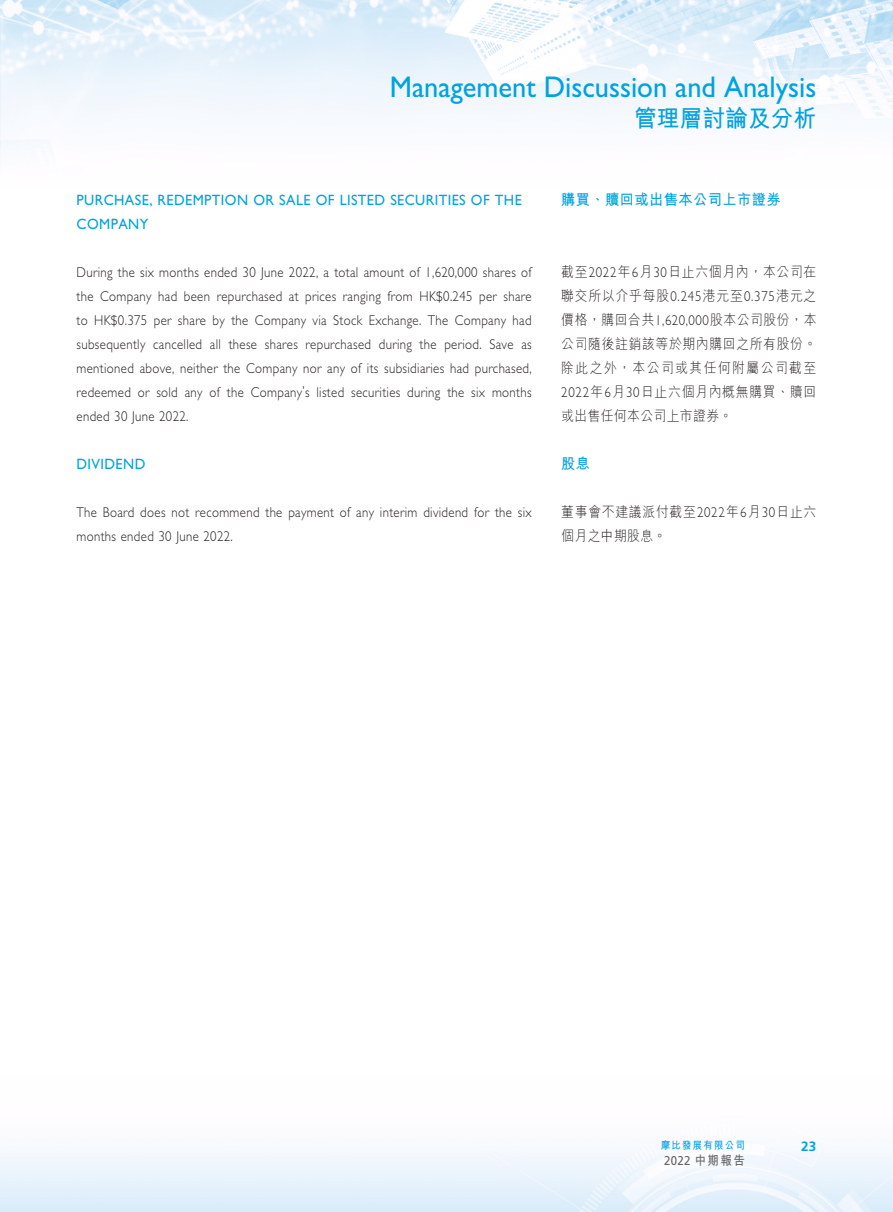
<style>
.page{position:relative;width:893px;height:1212px;background:#fff}
.page>*{position:absolute;margin:0;border:0;box-sizing:border-box;transform-origin:0 0}
.t1{font:30px "Gill Sans Std";color:#00a2df;scale:.95 1}
.t2{font:700 24px "M Hei HK";color:#00a2df;scale:.95 1}
.t3{font:15px/24px "Gill Sans Std";letter-spacing:.03em;color:#00a2df;scale:.95 1}
.t4{font:700 15px "M Hei HK";letter-spacing:.03em;color:#00a2df;scale:.95 1}
.t5{font:300 14.25px/24px "Gill Sans Std";letter-spacing:.03em;color:#231f20;text-align:justify;scale:.9 1}
.t6{font:300 14.25px/24px "M Hei HK";letter-spacing:.055em;color:#231f20;text-align:justify;scale:.9 1}
.t7{font:700 13.5px "Frutiger LT Std";color:#00a2df}
.t8{font:12.75px "Frutiger LT Std";color:#636366;scale:.9 1}
.t9{font:700 10.5px "M Hei HK";letter-spacing:.13em;color:#00a2df;scale:.9 1}
.s1{font-family:"Gill Sans Std"}
.s2{font-family:"M Hei HK";font-weight:700}
</style>
<div class="page">
<img style="left:0;top:0;width:893px;height:1212px">
<h1 class="t1" style="left:390px;top:70px;width:451px">Management Discussion and Analysis</h1>
<h2 class="t2" style="left:634px;top:101px;width:194px">管理層討論及分析</h2>
<p class="t3" style="left:77px;top:188px;width:470px">PURCHASE, REDEMPTION OR SALE OF LISTED SECURITIES OF THE<br>COMPANY</p>
<p class="t5" style="left:77px;top:260px;width:507px">During the six months ended 30 June 2022, a total amount of 1,620,000 shares of the Company had been repurchased at prices ranging from HK$0.245 per share to HK$0.375 per share by the Company via Stock Exchange. The Company had subsequently cancelled all these shares repurchased during the period. Save as mentioned above, neither the Company nor any of its subsidiaries had purchased, redeemed or sold any of the Company’s listed securities during the six months ended 30 June 2022.</p>
<p class="t3" style="left:77px;top:452px;width:74px">DIVIDEND</p>
<p class="t5" style="left:77px;top:500px;width:507px">The Board does not recommend the payment of any interim dividend for the six months ended 30 June 2022.</p>
<p class="t4" style="left:561px;top:188px;width:232px">購買、贖回或出售本公司上市證券</p>
<p class="t6" style="left:561px;top:259px;width:285px">截至<span class="s1">2022</span>年<span class="s1">6</span>月<span class="s1">30</span>日止六個月內，本公司在聯交所以介乎每股<span class="s1">0.245</span>港元至<span class="s1">0.375</span>港元之價格，購回合共<span class="s1">1,620,000</span>股本公司股份，本公司隨後註銷該等於期內購回之所有股份。除此之外，本公司或其任何附屬公司截至<span class="s1">2022</span>年<span class="s1">6</span>月<span class="s1">30</span>日止六個月內概無購買、贖回或出售任何本公司上市證券。</p>
<p class="t4" style="left:561px;top:452px;width:32px">股息</p>
<p class="t6" style="left:561px;top:499px;width:285px">董事會不建議派付截至<span class="s1">2022</span>年<span class="s1">6</span>月<span class="s1">30</span>日止六個月之中期股息。</p>
<p class="t9" style="left:661px;top:1138px;width:95px">摩比發展有限公司</p>
<p class="t7" style="left:801px;top:1138px;width:17px">23</p>
<p class="t8" style="left:664px;top:1153px;width:91px">2022 <span class="s2">中期報告</span></p>
</div>
